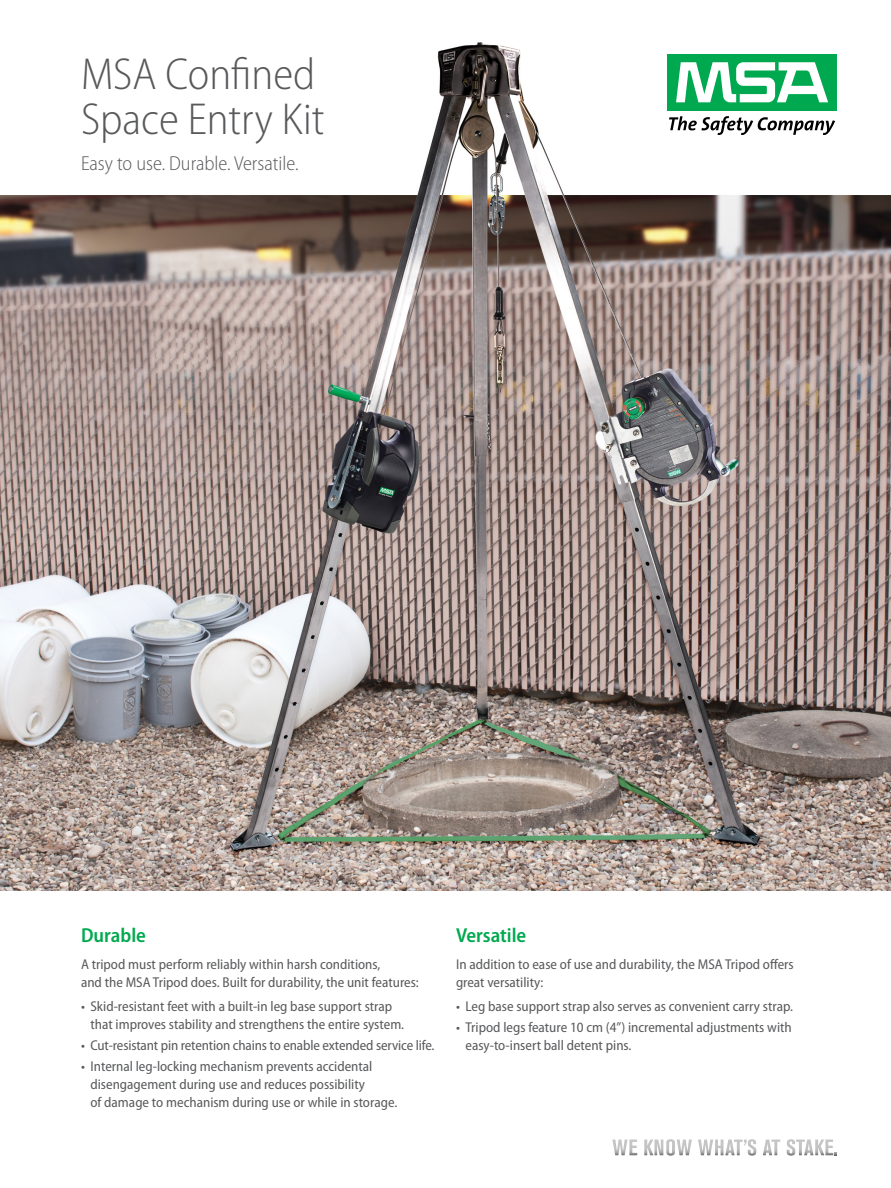
<style>
.page{position:relative;width:891px;height:1188px;background:#fff}
.page>*{position:absolute;margin:0;border:0;box-sizing:border-box;transform-origin:0 0}
.t1{font:300 semi-condensed 45px/45px "Myriad Pro";color:#58595b}
.t2{font:300 semi-condensed 20.25px "Myriad Pro";color:#58595b}
.t3{font:600 semi-condensed 20.25px "Myriad Pro";color:#00a94f}
.t4{font:semi-condensed 14.25px/18px "Myriad Pro";color:#58595b}
</style>
<div class="page">
<img style="left:0;top:42px;width:891px;height:849px">
<div style="left:667px;top:54px;width:170px;height:57px;background:#00a94f"></div>
<svg style="left:676px;top:62px;width:152px;height:40px"></svg>
<svg style="left:669px;top:116px;width:166px;height:19px"></svg>
<svg style="left:612px;top:1140px;width:25px;height:15px"></svg>
<svg style="left:644px;top:1139px;width:48px;height:17px"></svg>
<svg style="left:698px;top:1139px;width:58px;height:17px"></svg>
<svg style="left:763px;top:1140px;width:17px;height:15px"></svg>
<svg style="left:787px;top:1139px;width:50px;height:17px"></svg>
<h1 class="t1" style="left:81px;top:51px;width:245px">MSA Confined<br>Space Entry Kit</h1>
<h2 class="t2" style="left:81px;top:151px;width:219px">Easy to use. Durable. Versatile.</h2>
<h2 class="t3" style="left:81px;top:922px;width:66px">Durable</h2>
<p class="t4" style="left:81px;top:955px;width:339px">A tripod must perform reliably within harsh conditions,<br>and the MSA Tripod does. Built for durability, the unit features:</p>
<p class="t4" style="left:91px;top:997px;width:315px;text-indent:-10px">• Skid-resistant feet with a built-in leg base support strap that improves stability and strengthens the entire system.</p>
<p class="t4" style="left:81px;top:1036px;width:355px">• Cut-resistant pin retention chains to enable extended service life.</p>
<p class="t4" style="left:91px;top:1057px;width:308px;text-indent:-10px">• Internal leg-locking mechanism prevents accidental disengagement during use and reduces possibility<br>of damage to mechanism during use or while in storage.</p>
<h2 class="t3" style="left:456px;top:922px;width:72px">Versatile</h2>
<p class="t4" style="left:456px;top:955px;width:339px">In addition to ease of use and durability, the MSA Tripod offers great versatility:</p>
<p class="t4" style="left:456px;top:997px;width:338px">• Leg base support strap also serves as convenient carry strap.</p>
<p class="t4" style="left:466px;top:1018px;width:328px;text-indent:-10px">• Tripod legs feature 10 cm (4”) incremental adjustments with easy-to-insert ball detent pins.</p>
</div>
